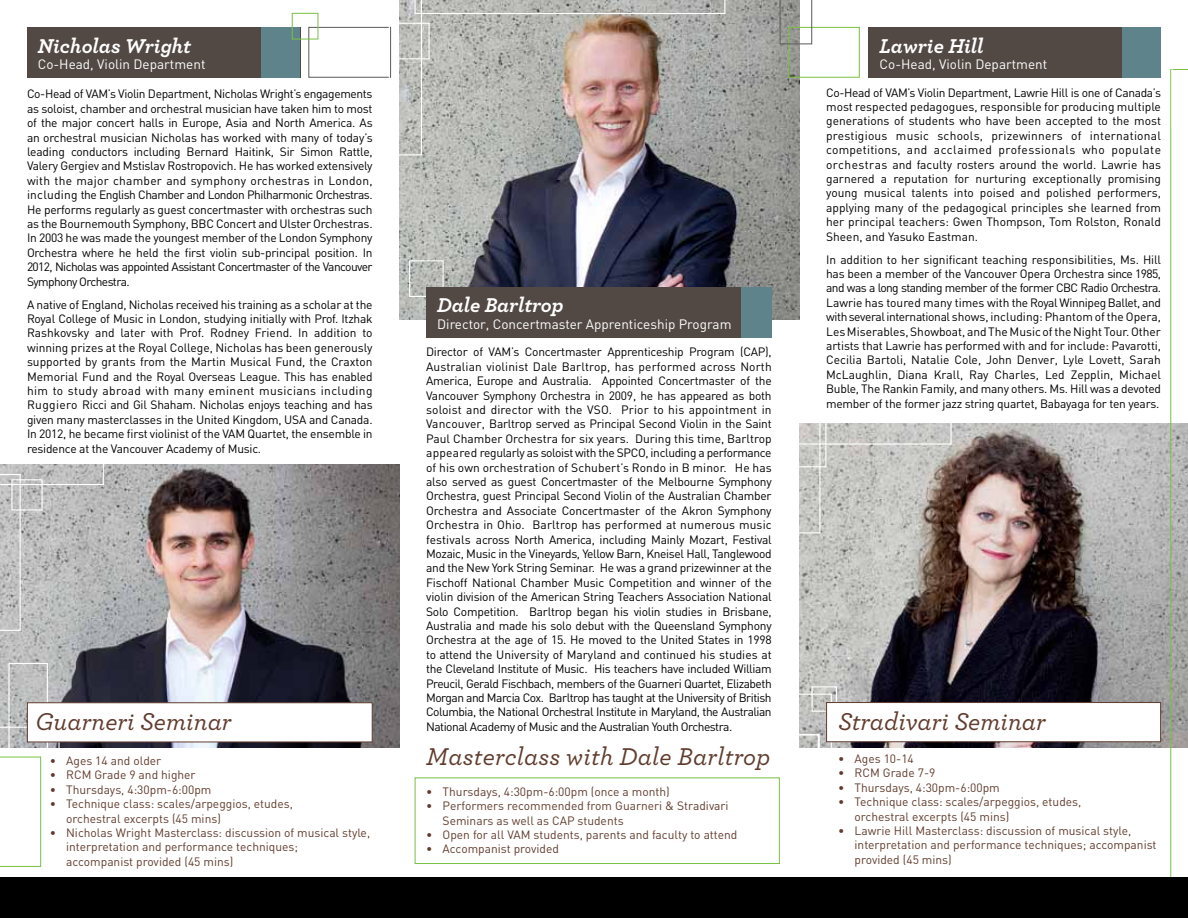
<style>
.page{position:relative;width:1188px;height:918px;background:#fff}
.page>*{position:absolute;margin:0;border:0;box-sizing:border-box;transform-origin:0 0}
.t1{font:italic 500 25.5px "Archer";color:#613c2e}
.t2{font:italic 700 21px "Archer";color:#fff}
.t3{font:13.5px "DIN";color:#fff}
.t4{font:12px/14.4px "DIN";letter-spacing:-.02em;color:#000;text-align:justify}
.t5{font:12px/14.4px "DIN";color:#613c2e}
</style>
<div class="page">
<div style="left:308px;top:27px;width:83px;height:51px;border:1px solid #58595b"></div>
<img style="left:0;top:464px;width:400px;height:283px">
<img style="left:799px;top:423px;width:371px;height:324px">
<img style="left:400px;top:0;width:399px;height:320px">
<div style="left:869px;top:27px;width:292px;height:51px;background:#524944"></div>
<div style="left:27px;top:27px;width:273px;height:51px;background:#524944"></div>
<div style="left:788px;top:27px;width:72px;height:51px;border:1px solid #7ac143"></div>
<svg style="left:780px;top:0;width:32px;height:44px"></svg>
<svg style="left:1170px;top:69px;width:18px;height:809px"></svg>
<div style="left:409px;top:260px;width:35px;height:37px;border:1px solid #fff"></div>
<div style="left:426px;top:287px;width:346px;height:51px;background:#524944"></div>
<div style="left:415px;top:777px;width:365px;height:87px;border:1px solid #7ac143"></div>
<div style="left:812px;top:686px;width:25px;height:26px;border:1px solid #fff"></div>
<div style="left:787px;top:734px;width:33px;height:19px;border:1px solid #fff"></div>
<div style="left:777px;top:694px;width:55px;height:69px;border:1px solid #fff"></div>
<div style="left:772px;top:409px;width:54px;height:58px;border:1px solid #fff"></div>
<div style="left:792px;top:413px;width:28px;height:120px;border:1px solid #fff"></div>
<div style="left:778px;top:412px;width:174px;height:33px;border:1px solid #fff"></div>
<div style="left:8px;top:663px;width:40px;height:100px;border:1px solid #fff"></div>
<svg style="left:0;top:464px;width:104px;height:167px"></svg>
<div style="left:11px;top:479px;width:32px;height:32px;border:1px solid #fff"></div>
<div style="left:779px;top:734px;width:40px;height:27px;border:1px solid #fff"></div>
<div style="left:0;top:878px;width:1188px;height:40px;background:#000"></div>
<div style="left:27px;top:702px;width:346px;height:40px;background:#fff;border:1px solid #613c2e"></div>
<div style="left:1122px;top:27px;width:39px;height:51px;background:#5e838a"></div>
<div style="left:262px;top:27px;width:38px;height:51px;background:#5e838a"></div>
<div style="left:741px;top:287px;width:31px;height:51px;background:#5e838a"></div>
<div style="left:292px;top:13px;width:26px;height:26px;border:1px solid #7ac143"></div>
<div style="left:826px;top:702px;width:335px;height:40px;background:#fff;border:1px solid #613c2e"></div>
<svg style="left:0;top:727px;width:60px;height:140px"></svg>
<svg style="left:389px;top:0;width:336px;height:155px"></svg>
<h2 class="t2" style="left:38px;top:29px;width:155px">Nicholas Wright</h2>
<p class="t3" style="left:38px;top:56px;width:169px">Co-Head, Violin Department</p>
<p class="t4" style="left:27px;top:87px;width:347px">Co-Head of VAM’s Violin Department, Nicholas Wright’s engagements as soloist, chamber and orchestral musician have taken him to most of the major concert halls in Europe, Asia and North America. As an orchestral musician Nicholas has worked with many of today’s leading conductors including Bernard Haitink, Sir Simon Rattle, Valery Gergiev and Mstislav Rostropovich. He has worked extensively with the major chamber and symphony orchestras in London, including the English Chamber and London Philharmonic Orchestras.<br>He performs regularly as guest concertmaster with orchestras such as the Bournemouth Symphony, BBC Concert and Ulster Orchestras.<br>In 2003 he was made the youngest member of the London Symphony Orchestra where he held the first violin sub-principal position. In 2012, Nicholas was appointed Assistant Concertmaster of the Vancouver Symphony Orchestra.</p>
<p class="t4" style="left:27px;top:297px;width:347px">A native of England, Nicholas received his training as a scholar at the Royal College of Music in London, studying initially with Prof. Itzhak Rashkovsky and later with Prof. Rodney Friend. In addition to winning prizes at the Royal College, Nicholas has been generously supported by grants from the Martin Musical Fund, the Craxton Memorial Fund and the Royal Overseas League. This has enabled him to study abroad with many eminent musicians including Ruggiero Ricci and Gil Shaham. Nicholas enjoys teaching and has given many masterclasses in the United Kingdom, USA and Canada.<br>In 2012, he became first violinist of the VAM Quartet, the ensemble in residence at the Vancouver Academy of Music.</p>
<h1 class="t1" style="left:36px;top:703px;width:198px">Guarneri Seminar</h1>
<p class="t5" style="left:50px;top:753px;width:113px">• Ages 14 and older</p>
<p class="t5" style="left:50px;top:768px;width:148px">• RCM Grade 9 and higher</p>
<p class="t5" style="left:50px;top:782px;width:163px">• Thursdays, 4:30pm-6:00pm</p>
<p class="t5" style="left:66px;top:796px;width:228px;text-indent:-16px">• Technique class: scales/arpeggios, etudes, orchestral excerpts (45 mins)</p>
<p class="t5" style="left:66px;top:825px;width:305px;text-indent:-16px">• Nicholas Wright Masterclass: discussion of musical style, interpretation and performance techniques;<br>accompanist provided (45 mins)</p>
<h2 class="t2" style="left:437px;top:289px;width:128px">Dale Barltrop</h2>
<p class="t3" style="left:437px;top:315px;width:296px">Director, Concertmaster Apprenticeship Program</p>
<p class="t4" style="left:426px;top:345px;width:347px">Director of VAM’s Concertmaster Apprenticeship Program (CAP), Australian violinist Dale Barltrop, has performed across North America, Europe and Australia. Appointed Concertmaster of the Vancouver Symphony Orchestra in 2009, he has appeared as both soloist and director with the VSO. Prior to his appointment in Vancouver, Barltrop served as Principal Second Violin in the Saint Paul Chamber Orchestra for six years. During this time, Barltrop appeared regularly as soloist with the SPCO, including a performance of his own orchestration of Schubert’s Rondo in B minor. He has also served as guest Concertmaster of the Melbourne Symphony Orchestra, guest Principal Second Violin of the Australian Chamber Orchestra and Associate Concertmaster of the Akron Symphony Orchestra in Ohio. Barltrop has performed at numerous music festivals across North America, including Mainly Mozart, Festival Mozaic, Music in the Vineyards, Yellow Barn, Kneisel Hall, Tanglewood and the New York String Seminar. He was a grand prizewinner at the Fischoff National Chamber Music Competition and winner of the violin division of the American String Teachers Association National Solo Competition. Barltrop began his violin studies in Brisbane, Australia and made his solo debut with the Queensland Symphony Orchestra at the age of 15. He moved to the United States in 1998 to attend the University of Maryland and continued his studies at the Cleveland Institute of Music. His teachers have included William Preucil, Gerald Fischbach, members of the Guarneri Quartet, Elizabeth Morgan and Marcia Cox. Barltrop has taught at the University of British Columbia, the National Orchestral Institute in Maryland, the Australian National Academy of Music and the Australian Youth Orchestra.</p>
<h1 class="t1" style="left:426px;top:738px;width:346px">Masterclass with Dale Barltrop</h1>
<p class="t5" style="left:426px;top:784px;width:245px">• Thursdays, 4:30pm-6:00pm (once a month)</p>
<p class="t5" style="left:443px;top:798px;width:288px;text-indent:-16px">• Performers recommended from Guarneri &amp; Stradivari<br>Seminars as well as CAP students</p>
<p class="t5" style="left:426px;top:827px;width:313px">• Open for all VAM students, parents and faculty to attend</p>
<p class="t5" style="left:426px;top:842px;width:134px">• Accompanist provided</p>
<h2 class="t2" style="left:880px;top:29px;width:106px">Lawrie Hill</h2>
<p class="t3" style="left:880px;top:56px;width:169px">Co-Head, Violin Department</p>
<p class="t4" style="left:826px;top:85px;width:336px">Co-Head of VAM’s Violin Department, Lawrie Hill is one of Canada’s most respected pedagogues, responsible for producing multiple generations of students who have been accepted to the most prestigious music schools, prizewinners of international competitions, and acclaimed professionals who populate orchestras and faculty rosters around the world. Lawrie has garnered a reputation for nurturing exceptionally promising young musical talents into poised and polished performers, applying many of the pedagogical principles she learned from her principal teachers: Gwen Thompson, Tom Rolston, Ronald Sheen, and Yasuko Eastman.</p>
<p class="t4" style="left:826px;top:252px;width:336px">In addition to her significant teaching responsibilities, Ms. Hill has been a member of the Vancouver Opera Orchestra since 1985, and was a long standing member of the former CBC Radio Orchestra.<br>Lawrie has toured many times with the Royal Winnipeg Ballet, and with several international shows, including: Phantom of the Opera, Les Miserables, Showboat, and The Music of the Night Tour. Other artists that Lawrie has performed with and for include: Pavarotti, Cecilia Bartoli, Natalie Cole, John Denver, Lyle Lovett, Sarah McLaughlin, Diana Krall, Ray Charles, Led Zepplin, Michael Buble, The Rankin Family, and many others. Ms. Hill was a devoted member of the former jazz string quartet, Babayaga for ten years.</p>
<h1 class="t1" style="left:838px;top:703px;width:209px">Stradivari Seminar</h1>
<p class="t5" style="left:838px;top:751px;width:77px">• Ages 10-14</p>
<p class="t5" style="left:838px;top:766px;width:99px">• RCM Grade 7-9</p>
<p class="t5" style="left:838px;top:780px;width:163px">• Thursdays, 4:30pm-6:00pm</p>
<p class="t5" style="left:855px;top:795px;width:228px;text-indent:-16px">• Technique class: scales/arpeggios, etudes, orchestral excerpts (45 mins)</p>
<p class="t5" style="left:855px;top:823px;width:303px;text-indent:-16px">• Lawrie Hill Masterclass: discussion of musical style, interpretation and performance techniques; accompanist provided (45 mins)</p>
</div>
